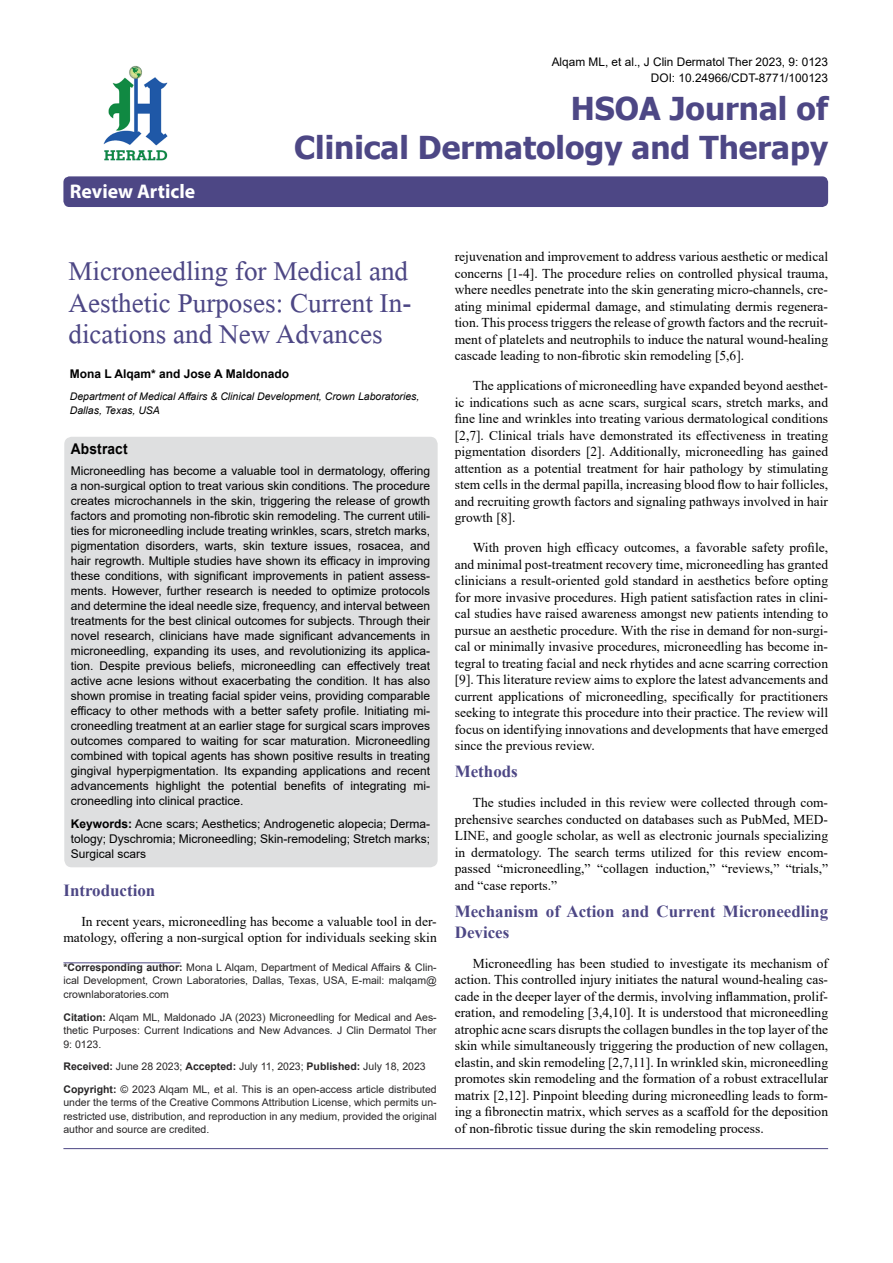
<style>
.page{position:relative;width:893px;height:1263px;background:#fff}
.page>*{position:absolute;margin:0;border:0;box-sizing:border-box;transform-origin:0 0}
.t1{font:40.5px/31.5px "Microsoft Himalaya";color:#4d4785;text-align:justify}
.t2{font:700 31.5px/39px "Tahoma";color:#4d4785;text-align:right}
.t3{font:700 19.8px "Myriad Hebrew";color:#fff}
.t4{font:700 16.95px/21px "Times New Roman";color:#4d4785}
.t5{font:700 14.85px "Arial";letter-spacing:.015em;color:#000;scale:.93 1}
.t6{font:13.5px/16.5px "Times New Roman";color:#000;text-align:justify}
.t7{font:12px/15px "Arial";color:#000;text-align:justify}
.t8{font:700 12px "Arial";color:#000}
.t9{font:11.85px/16.5px "Arial";color:#000;text-align:right}
.t10{font:10.5px/13.5px "Arial";color:#282627;text-align:justify}
.t11{font:italic 10.5px/13.5px "Arial";color:#000}
.s1{font-weight:700}
</style>
<div class="page">
<div style="left:63px;top:176px;width:765px;height:31px;background:#4d4785;border-radius:6px"></div>
<hr style="left:63px;top:962px;width:118px;height:1px;background:#4d4785">
<img style="left:103px;top:65px;width:65px;height:96px">
<hr style="left:63px;top:1148px;width:765px;height:1px;background:#4d4785">
<div style="left:64px;top:437px;width:374px;height:430px;background:#dedfe0;border-radius:8px"></div>
<h3 class="t3" style="left:70px;top:180px;width:127px">Review Article</h3>
<p class="t9" style="left:552px;top:53px;width:278px">Alqam ML, et al., J Clin Dermatol Ther 2023, 9: 0123<br>DOI: 10.24966/CDT-8771/100123</p>
<h2 class="t2" style="left:294px;top:90px;width:535px">HSOA Journal of<br>Clinical Dermatology and Therapy</h2>
<h1 class="t1" style="left:68px;top:251px;width:344px">Microneedling for Medical and Aesthetic Purposes: Current In&shy;dications and New Advances</h1>
<p class="t8" style="left:70px;top:365px;width:221px">Mona L Alqam* and Jose A Maldonado</p>
<p class="t11" style="left:70px;top:390px;width:351px">Department of Medical Affairs &amp; Clinical Development, Crown Laboratories,<br>Dallas, Texas, USA</p>
<p class="t5" style="left:71px;top:439px;width:63px">Abstract</p>
<p class="t7" style="left:71px;top:464px;width:361px">Microneedling has become a valuable tool in dermatology, offering a non-surgical option to treat various skin conditions. The procedure creates microchannels in the skin, triggering the release of growth factors and promoting non-fibrotic skin remodeling. The current utili&shy;ties for microneedling include treating wrinkles, scars, stretch marks, pigmentation disorders, warts, skin texture issues, rosacea, and hair regrowth. Multiple studies have shown its efficacy in improving these conditions, with significant improvements in patient assess&shy;ments. However, further research is needed to optimize protocols and determine the ideal needle size, frequency, and interval between treatments for the best clinical outcomes for subjects. Through their novel research, clinicians have made significant advancements in microneedling, expanding its uses, and revolutionizing its applica&shy;tion. Despite previous beliefs, microneedling can effectively treat active acne lesions without exacerbating the condition. It has also shown promise in treating facial spider veins, providing comparable efficacy to other methods with a better safety profile. Initiating mi&shy;croneedling treatment at an earlier stage for surgical scars improves outcomes compared to waiting for scar maturation. Microneedling combined with topical agents has shown positive results in treating gingival hyperpigmentation. Its expanding applications and recent advancements highlight the potential benefits of integrating mi&shy;croneedling into clinical practice.</p>
<p class="t7" style="left:71px;top:816px;width:361px"><span class="s1">Keywords:</span> Acne scars; Aesthetics; Androgenetic alopecia; Derma&shy;tology; Dyschromia; Microneedling; Skin-remodeling; Stretch marks; Surgical scars</p>
<p class="t4" style="left:63px;top:879px;width:93px">Introduction</p>
<p class="t6" style="left:63px;top:913px;width:375px;text-align:right">In recent years, microneedling has become a valuable tool in der&shy;matology, offering a non-surgical option for individuals seeking skin</p>
<p class="t10" style="left:63px;top:960px;width:375px"><span class="s1">*Corresponding author:</span> Mona L Alqam, Department of Medical Affairs &amp; Clin&shy;ical Development, Crown Laboratories, Dallas, Texas, USA, E-mail: malqam@ crownlaboratories.com</p>
<p class="t10" style="left:63px;top:1010px;width:375px"><span class="s1">Citation:</span> Alqam ML, Maldonado JA (2023) Microneedling for Medical and Aes&shy;thetic Purposes: Current Indications and New Advances. J Clin Dermatol Ther 9: 0123.</p>
<p class="t10" style="left:63px;top:1055px;width:375px;line-height:22.5px"><span class="s1">Received:</span> June 28 2023; <span class="s1">Accepted:</span> July 11, 2023; <span class="s1">Published:</span> July 18, 2023<br><span class="s1">Copyright:</span> © 2023 Alqam ML, et al. This is an open-access article distributed</p>
<p class="t10" style="left:63px;top:1095px;width:375px">under the terms of the Creative Commons Attribution License, which permits un&shy;restricted use, distribution, and reproduction in any medium, provided the original author and source are credited.</p>
<p class="t6" style="left:455px;top:248px;width:375px">rejuvenation and improvement to address various aesthetic or medical concerns [1-4]. The procedure relies on controlled physical trauma, where needles penetrate into the skin generating micro-channels, cre&shy;ating minimal epidermal damage, and stimulating dermis regenera&shy;tion. This process triggers the release of growth factors and the recruit&shy;ment of platelets and neutrophils to induce the natural wound-healing cascade leading to non-fibrotic skin remodeling [5,6].</p>
<p class="t6" style="left:455px;top:377px;width:375px;text-indent:18px">The applications of microneedling have expanded beyond aesthet&shy;ic indications such as acne scars, surgical scars, stretch marks, and fine line and wrinkles into treating various dermatological conditions [2,7]. Clinical trials have demonstrated its effectiveness in treating pigmentation disorders [2]. Additionally, microneedling has gained attention as a potential treatment for hair pathology by stimulating stem cells in the dermal papilla, increasing blood flow to hair follicles, and recruiting growth factors and signaling pathways involved in hair growth [8].</p>
<p class="t6" style="left:455px;top:539px;width:375px;text-indent:18px">With proven high efficacy outcomes, a favorable safety profile, and minimal post-treatment recovery time, microneedling has granted clinicians a result-oriented gold standard in aesthetics before opting for more invasive procedures. High patient satisfaction rates in clini&shy;cal studies have raised awareness amongst new patients intending to pursue an aesthetic procedure. With the rise in demand for non-surgi&shy;cal or minimally invasive procedures, microneedling has become in&shy;tegral to treating facial and neck rhytides and acne scarring correction [9]. This literature review aims to explore the latest advancements and current applications of microneedling, specifically for practitioners seeking to integrate this procedure into their practice. The review will focus on identifying innovations and developments that have emerged since the previous review.</p>
<p class="t4" style="left:455px;top:761px;width:65px">Methods</p>
<p class="t6" style="left:455px;top:794px;width:375px;text-indent:18px">The studies included in this review were collected through com&shy;prehensive searches conducted on databases such as PubMed, MED-LINE, and google scholar, as well as electronic journals specializing in dermatology. The search terms utilized for this review encom&shy;passed “microneedling,” “collagen induction,” “reviews,” “trials,” and “case reports.”</p>
<p class="t4" style="left:455px;top:900px;width:375px">Mechanism of Action and Current Microneedling<br>Devices</p>
<p class="t6" style="left:455px;top:955px;width:375px;text-indent:18px">Microneedling has been studied to investigate its mechanism of action. This controlled injury initiates the natural wound-healing cas&shy;cade in the deeper layer of the dermis, involving inflammation, prolif&shy;eration, and remodeling [3,4,10]. It is understood that microneedling atrophic acne scars disrupts the collagen bundles in the top layer of the skin while simultaneously triggering the production of new collagen, elastin, and skin remodeling [2,7,11]. In wrinkled skin, microneedling promotes skin remodeling and the formation of a robust extracellular matrix [2,12]. Pinpoint bleeding during microneedling leads to form&shy;ing a fibronectin matrix, which serves as a scaffold for the deposition of non-fibrotic tissue during the skin remodeling process.</p>
</div>
